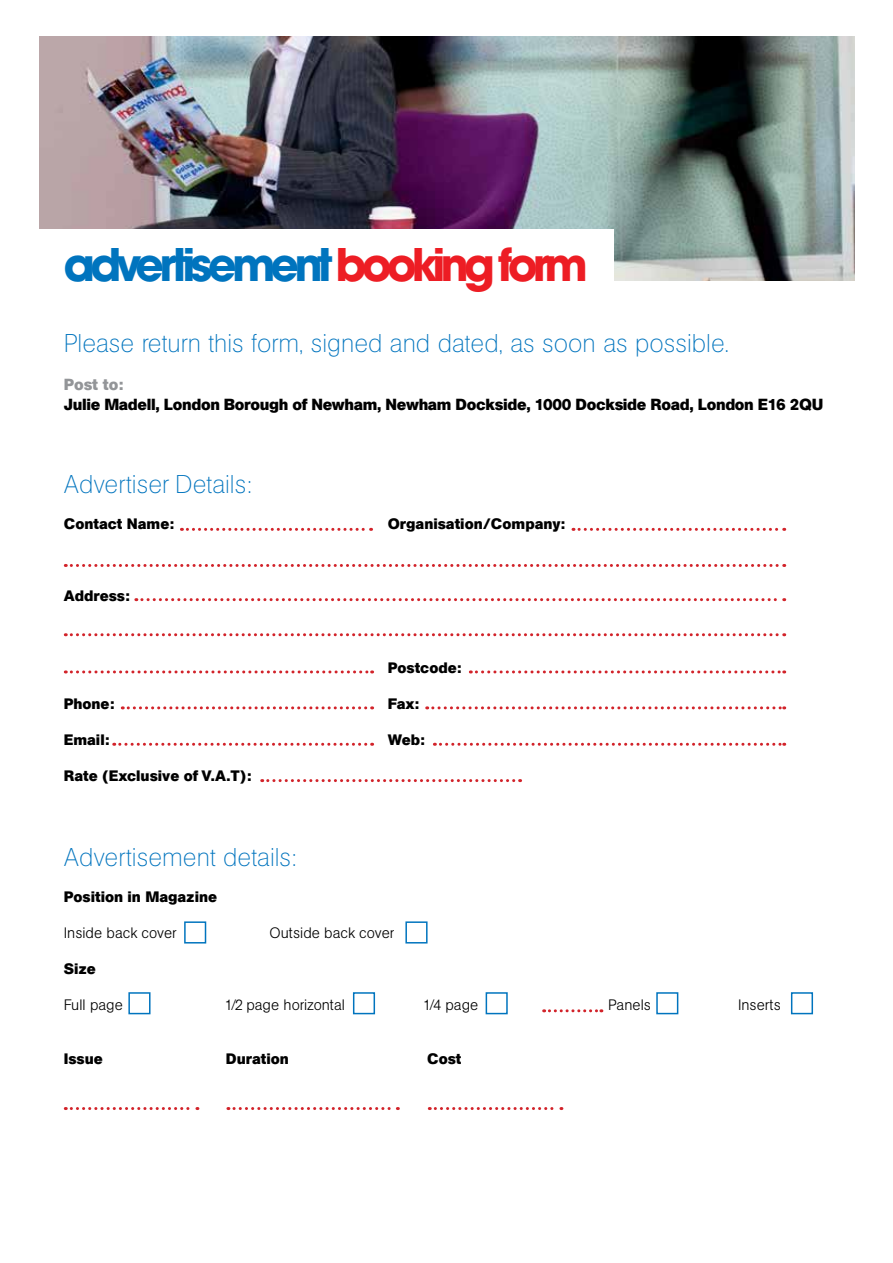
<style>
.page{position:relative;width:893px;height:1263px;background:#fff}
.page>*{position:absolute;margin:0;border:0;box-sizing:border-box;transform-origin:0 0}
.t1{font:700 49.5px "Avant Garde Gothic Itc T";letter-spacing:-.09em;color:#0074be}
.t2{font:200 25.5px "AG Book BQ";color:#0074be}
.t3{font:700 15.9px "AG Book BQ";letter-spacing:-.02em;color:#000}
.t4{font:700 15.9px "AG Book BQ";color:#939598}
.t5{font:700 15px "AG Book BQ";color:#000}
.t6{font:300 15px "AG Book BQ";color:#000}
.s1{color:#ed1d24}
</style>
<div class="page">
<img style="left:40px;top:37px;width:815px;height:244px">
<div style="left:6px;top:229px;width:607px;height:76px;background:#fff"></div>
<svg style="left:181px;top:528px;width:191px;height:3px"></svg>
<svg style="left:573px;top:528px;width:212px;height:3px"></svg>
<svg style="left:136px;top:598px;width:649px;height:3px"></svg>
<svg style="left:470px;top:670px;width:315px;height:3px"></svg>
<svg style="left:65px;top:670px;width:308px;height:3px"></svg>
<svg style="left:65px;top:633px;width:720px;height:3px"></svg>
<svg style="left:65px;top:564px;width:720px;height:3px"></svg>
<svg style="left:427px;top:706px;width:358px;height:3px"></svg>
<svg style="left:122px;top:706px;width:251px;height:3px"></svg>
<svg style="left:434px;top:743px;width:351px;height:3px"></svg>
<svg style="left:114px;top:743px;width:259px;height:3px"></svg>
<svg style="left:262px;top:779px;width:259px;height:3px"></svg>
<svg style="left:65px;top:1107px;width:133px;height:3px"></svg>
<svg style="left:228px;top:1107px;width:170px;height:3px"></svg>
<svg style="left:429px;top:1107px;width:133px;height:3px"></svg>
<div style="left:184px;top:921px;width:22px;height:22px;border:2px solid #0074be"></div>
<div style="left:405px;top:921px;width:23px;height:22px;border:2px solid #0074be"></div>
<div style="left:128px;top:992px;width:23px;height:22px;border:2px solid #0074be"></div>
<div style="left:353px;top:992px;width:22px;height:22px;border:2px solid #0074be"></div>
<div style="left:486px;top:992px;width:22px;height:22px;border:2px solid #0074be"></div>
<svg style="left:544px;top:1009px;width:58px;height:3px"></svg>
<div style="left:656px;top:992px;width:22px;height:22px;border:2px solid #0074be"></div>
<div style="left:791px;top:992px;width:22px;height:22px;border:2px solid #0074be"></div>
<h1 class="t1" style="left:64px;top:234px;width:525px">advertisement <span class="s1">booking form</span></h1>
<h2 class="t2" style="left:64px;top:329px;width:667px">Please return this form, signed and dated, as soon as possible.</h2>
<p class="t4" style="left:64px;top:375px;width:61px">Post to:</p>
<p class="t3" style="left:64px;top:394px;width:761px">Julie Madell, London Borough of Newham, Newham Dockside, 1000 Dockside Road, London E16 2QU</p>
<h2 class="t2" style="left:64px;top:470px;width:190px">Advertiser Details:</h2>
<p class="t5" style="left:64px;top:515px;width:112px">Contact Name:</p>
<p class="t5" style="left:388px;top:515px;width:179px">Organisation/Company:</p>
<p class="t5" style="left:64px;top:587px;width:67px">Address:</p>
<p class="t5" style="left:388px;top:659px;width:75px">Postcode:</p>
<p class="t5" style="left:64px;top:695px;width:52px">Phone:</p>
<p class="t5" style="left:388px;top:695px;width:33px">Fax:</p>
<p class="t5" style="left:64px;top:731px;width:47px">Email:</p>
<p class="t5" style="left:388px;top:731px;width:39px">Web:</p>
<p class="t5" style="left:64px;top:767px;width:189px">Rate (Exclusive of V.A.T):</p>
<h2 class="t2" style="left:64px;top:843px;width:235px">Advertisement details:</h2>
<p class="t5" style="left:64px;top:888px;width:155px">Position in Magazine</p>
<p class="t6" style="left:64px;top:924px;width:114px">Inside back cover</p>
<p class="t6" style="left:270px;top:924px;width:126px">Outside back cover</p>
<p class="t5" style="left:64px;top:960px;width:34px">Size</p>
<p class="t6" style="left:64px;top:996px;width:61px">Full page</p>
<p class="t6" style="left:224px;top:996px;width:122px">1⁄2 page horizontal</p>
<p class="t6" style="left:423px;top:996px;width:57px">1⁄4 page</p>
<p class="t6" style="left:608px;top:996px;width:44px">Panels</p>
<p class="t6" style="left:738px;top:996px;width:44px">Inserts</p>
<p class="t5" style="left:64px;top:1050px;width:41px">Issue</p>
<p class="t5" style="left:226px;top:1050px;width:65px">Duration</p>
<p class="t5" style="left:427px;top:1050px;width:36px">Cost</p>
</div>
